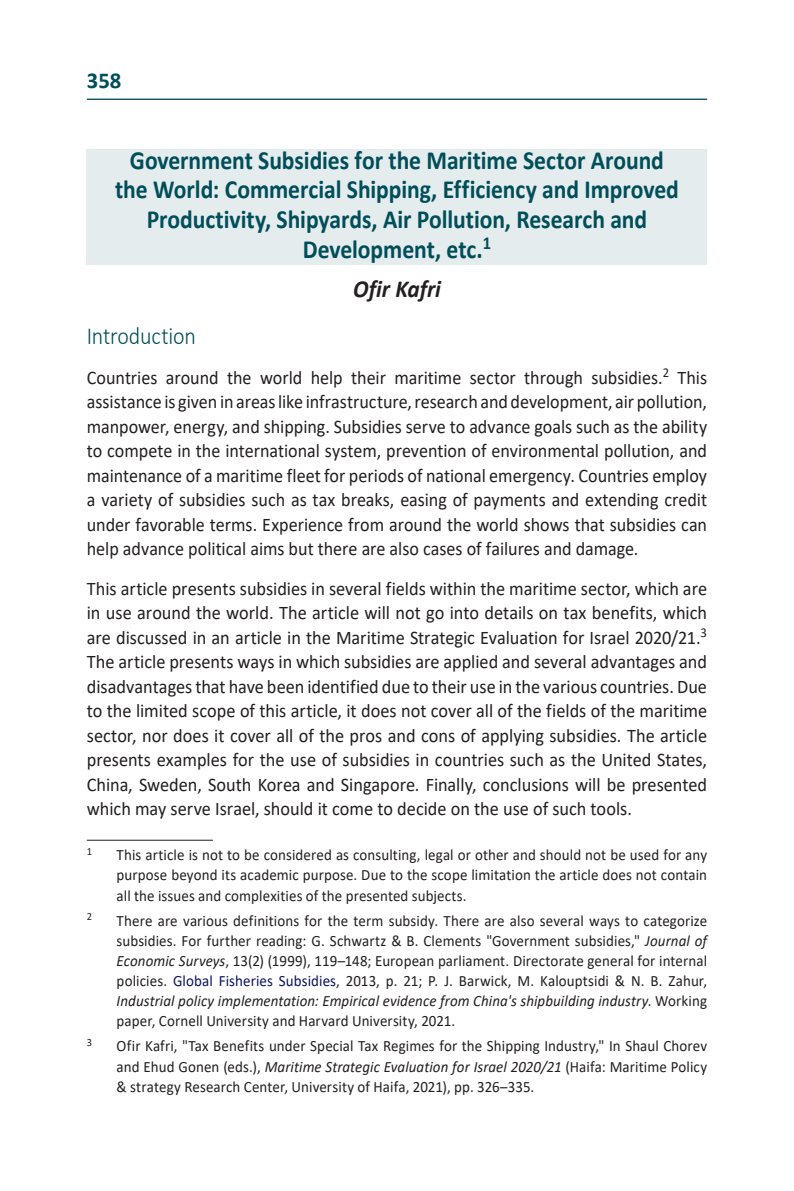
<style>
.page{position:relative;width:794px;height:1191px;background:#fff}
.page>*{position:absolute;margin:0;border:0;box-sizing:border-box;transform-origin:0 0}
.כותרת_1{font:700 26.25px/29.8px "Calibri";letter-spacing:-.005em;color:#004e59;text-align:center;scale:.9 1}
.כותרת_2{font:300 24.5px "Calibri";letter-spacing:-.01em;color:#004e59;scale:.9 1}
.מחבר{font:italic 700 24.5px "Calibri";color:#231f20;scale:.95 1}
.t1{font:700 22.75px "Calibri";color:#004e59}
.t2{font:19.25px/24.5px "Calibri";color:#231f20;text-align:justify;scale:.95 1}
.t3{font:19.25px/24.5px "Calibri";color:#231f20;text-align:justify;scale:.94 1}
.הערת_שוליים{font:15.75px/20.1px "Calibri";letter-spacing:.005em;color:#231f20;text-align:justify;scale:.95 1}
.הערת_שוליים-2{font:11.03px "Calibri";color:#231f20;scale:.95 1}
.s1{font-style:italic}
.s2{color:#0b145e}
</style>
<div class="page">
<hr style="left:87px;top:99px;width:620px;height:1px;background:#004e59">
<div style="left:87px;top:149px;width:620px;height:115px;background:#e5ecee"></div>
<hr style="left:87px;top:839px;width:126px;height:1px;background:#231f20">
<h3 class="t1" style="left:87px;top:64px;width:36px">358</h3>
<p class="כותרת_1" style="left:115px;top:145px;width:628px">Government Subsidies for the Maritime Sector Around the World: Commercial Shipping, Efficiency and Improved Productivity, Shipyards, Air Pollution, Research and Development, etc.<sup>1</sup></p>
<p class="מחבר" style="left:353px;top:272px;width:94px">Ofir Kafri</p>
<p class="כותרת_2" style="left:87px;top:321px;width:123px">Introduction</p>
<p class="t3" style="left:87px;top:364px;width:661px">Countries around the world help their maritime sector through subsidies.<sup>2</sup> This assistance is given in areas like infrastructure, research and development, air pollution, manpower, energy, and shipping. Subsidies serve to advance goals such as the ability to compete in the international system, prevention of environmental pollution, and maintenance of a maritime fleet for periods of national emergency. Countries employ a variety of subsidies such as tax breaks, easing of payments and extending credit under favorable terms. Experience from around the world shows that subsidies can help advance political aims but there are also cases of failures and damage.</p>
<p class="t2" style="left:87px;top:575px;width:654px">This article presents subsidies in several fields within the maritime sector, which are in use around the world. The article will not go into details on tax benefits, which are discussed in an article in the Maritime Strategic Evaluation for Israel 2020/21.<sup>3<br></sup>The article presents ways in which subsidies are applied and several advantages and disadvantages that have been identified due to their use in the various countries. Due to the limited scope of this article, it does not cover all of the fields of the maritime sector, nor does it cover all of the pros and cons of applying subsidies. The article presents examples for the use of subsidies in countries such as the United States, China, Sweden, South Korea and Singapore. Finally, conclusions will be presented which may serve Israel, should it come to decide on the use of such tools.</p>
<p class="הערת_שוליים-2" style="left:87px;top:843px;width:7px">1</p>
<p class="הערת_שוליים" style="left:117px;top:844px;width:623px">This article is not to be considered as consulting, legal or other and should not be used for any purpose beyond its academic purpose. Due to the scope limitation the article does not contain all the issues and complexities of the presented subjects.</p>
<p class="הערת_שוליים-2" style="left:87px;top:909px;width:7px">2</p>
<p class="הערת_שוליים" style="left:117px;top:910px;width:623px">There are various definitions for the term subsidy. There are also several ways to categorize subsidies. For further reading: G. Schwartz &amp; B. Clements "Government subsidies," <span class="s1">Journal of Economic Surveys</span>, 13(2) (1999), 119–148; European parliament. Directorate general for internal policies. <span class="s2">Global Fisheries Subsidies</span>, 2013, p. 21; P. J. Barwick, M. Kalouptsidi &amp; N. B. Zahur, <span class="s1">Industrial policy implementation: Empirical evidence from China's shipbuilding industry</span>. Working paper, Cornell University and Harvard University, 2021.</p>
<p class="הערת_שוליים-2" style="left:87px;top:1035px;width:7px">3</p>
<p class="הערת_שוליים" style="left:117px;top:1035px;width:623px">Ofir Kafri, "Tax Benefits under Special Tax Regimes for the Shipping Industry," In Shaul Chorev and Ehud Gonen (eds.), <span class="s1">Maritime Strategic Evaluation for Israel 2020/21</span> (Haifa: Maritime Policy &amp; strategy Research Center, University of Haifa, 2021), pp. 326–335.</p>
</div>
